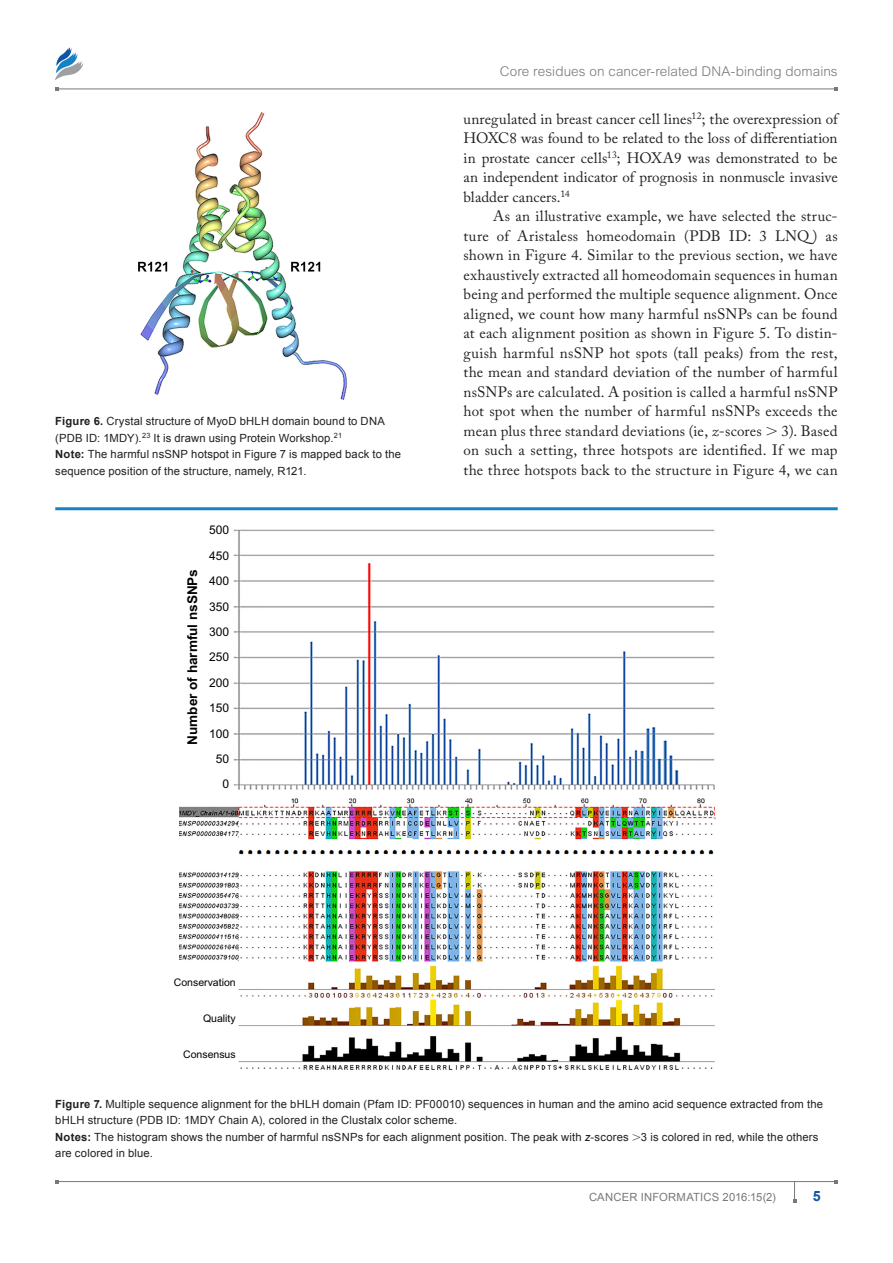
<style>
.page{position:relative;width:893px;height:1263px;background:#fff}
.page>*{position:absolute;margin:0;border:0;box-sizing:border-box;transform-origin:0 0}
.Tx{font:15px/19.5px "Adobe Caslon Pro";letter-spacing:.01em;color:#231f20;text-align:justify}
.t1{font:700 14.25px "Arial";color:#1055a4}
.t2{font:300 13.5px "Arial MT Std";letter-spacing:.005em;color:#76787b}
.t3{font:700 13.5px "Arial";color:#000}
.t4{font:12px/25.3px "Arial";color:#000;text-align:right}
.FigC{font:11.25px/16.5px "Arial";letter-spacing:.015em;color:#231f20}
.t5{font:11.25px "Arial";letter-spacing:.015em;color:#76787b}
.t6{font:10.5px "Arial";color:#000}
.s1{font-weight:700}
.s2{font-style:italic}
.s3{font-family:"Mathematical Pi One"}
</style>
<div class="page">
<hr style="left:57px;top:89px;width:779px;height:1px;background:#76787b">
<hr style="left:57px;top:1181px;width:779px;height:1px;background:#76787b">
<img style="left:55px;top:47px;width:29px;height:33px">
<svg style="left:793px;top:1182px;width:3px;height:20px"></svg>
<img style="left:138px;top:113px;width:209px;height:286px">
<hr style="left:55px;top:507px;width:783px;height:3px;background:#1582c5">
<img style="left:179px;top:529px;width:537px;height:541px">
<p class="FigC" style="left:55px;top:413px;width:347px"><span class="s1">Figure 6.</span> Crystal structure of MyoD bHLH domain bound to DNA (PDB ID: 1M DY).<sup>23</sup> It is drawn using Protein Workshop.<sup>21<br></sup><span class="s1">Note:</span> The harmful nsSN P hotspot in Figure 7 is mapped back to the sequence position of the structure, namely, R121.</p>
<p class="t3" style="left:185px;top:745px;width:177px;rotate:-90deg">Number of harmful nsSNPs</p>
<p class="t4" style="left:209px;top:518px;width:22px">500<br>450<br>400<br>350<br>300<br>250<br>200<br>150<br>100<br>50<br>0</p>
<p class="t2" style="left:500px;top:63px;width:339px">Core residues on cancer-related DNA-binding domains</p>
<h2 class="Tx" style="left:463px;top:109px;width:376px">unregulated in breast cancer cell lines<sup>12</sup>; the overexpression of HOXC8 was found to be related to the loss of differentiation in prostate cancer cells<sup>13</sup>; HOXA9 was demonstrated to be an independent indicator of prognosis in nonmuscle invasive bladder cancers.<sup>14</sup></h2>
<p class="Tx" style="left:463px;top:206px;width:376px;text-indent:30px">As an illustrative example, we have selected the struc&shy;ture of Aristaless homeodomain (PDB ID: 3 LNQ ) as shown in Figure 4. Similar to the previous section, we have exhaustively extracted all homeodomain sequences in human being and performed the multiple sequence alignment. Once aligned, we count how many harmful nsSNPs can be found at each alignment position as shown in Figure 5. To distin&shy;guish harmful nsSNP hot spots (tall peaks) from the rest, the mean and standard deviation of the number of harmful nsSNPs are calculated. A position is called a harmful nsSNP hot spot when the number of harmful nsSNPs exceeds the mean plus three standard deviations (ie, <span class="s2">z</span>-scores <span class="s3">.</span> 3). Based on such a setting, three hotspots are identified. If we map the three hotspots back to the structure in Figure 4, we can</p>
<p class="t6" style="left:174px;top:976px;width:63px">Conservation</p>
<p class="t6" style="left:203px;top:1012px;width:34px">Quality</p>
<p class="t6" style="left:183px;top:1048px;width:54px">Consensus</p>
<p class="FigC" style="left:55px;top:1096px;width:769px"><span class="s1">Figure 7.</span> M ultiple sequence alignment for the bHLH domain (Pfam ID: PF00010) sequences in human and the amino acid sequence extracted from the bHLH structure (PDB ID: 1M DY Chain A), colored in the Clustalx color scheme.<br><span class="s1">Notes:</span> The histogram shows the number of harmful nsSN Ps for each alignment position. The peak with <span class="s2">z</span>-scores <span class="s3">.</span>3 is colored in red, while the others are colored in blue.</p>
<p class="t5" style="left:589px;top:1189px;width:188px">Cancer Informatics 2016:15(2)</p>
<p class="t1" style="left:813px;top:1186px;width:9px">5</p>
</div>
